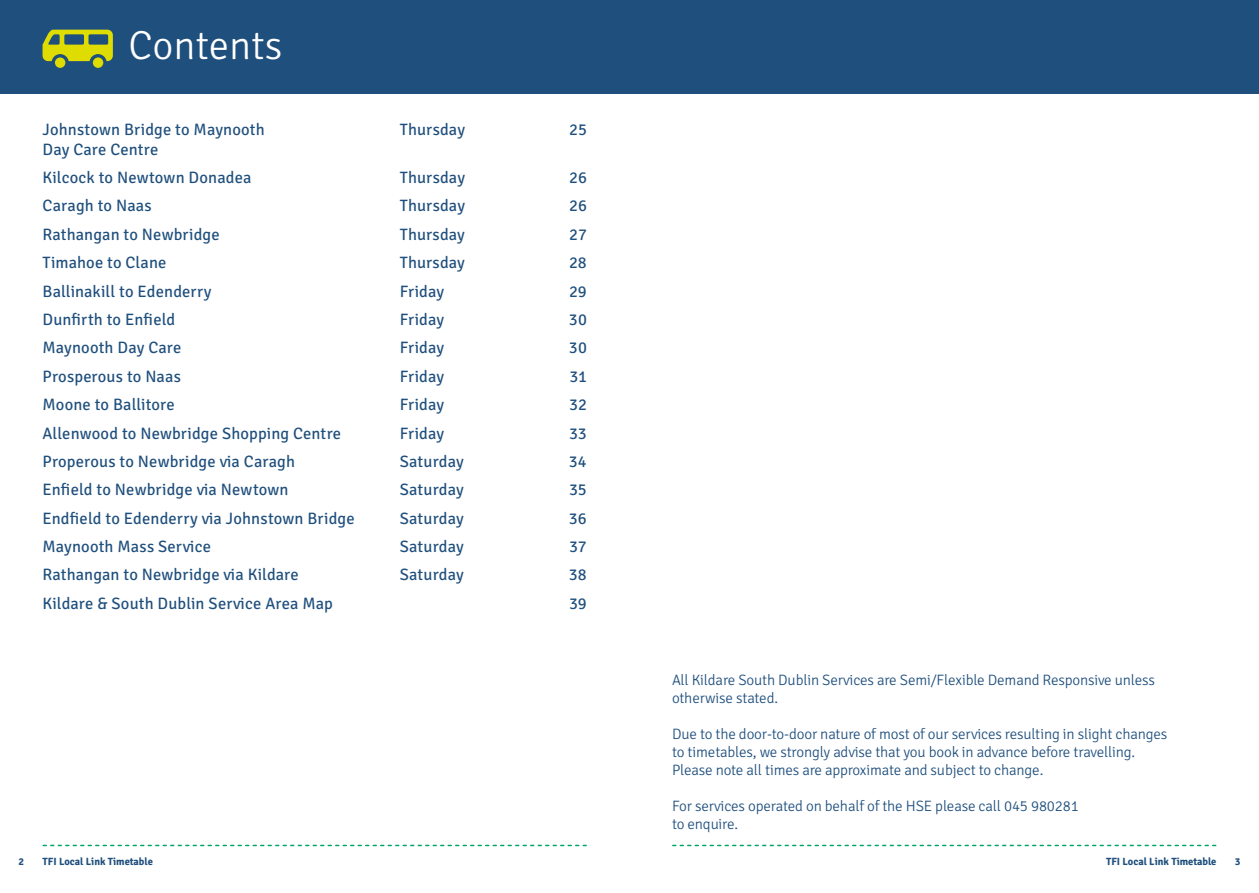
<style>
.page{position:relative;width:1259px;height:893px;background:#fff}
.page>*{position:absolute;margin:0;border:0;box-sizing:border-box;transform-origin:0 0}
.t1{font:300 40.5px "Signika";color:#fff}
.t2{font:16.5px/19.8px "Signika";letter-spacing:.005em;color:#1f4f7d}
.t3{font:300 15px/18px "Signika";letter-spacing:-.01em;color:#1f4f7d}
.t4{font:700 10.5px "Signika";color:#1f4f7d}
</style>
<div class="page">
<div style="left:0;top:0;width:1259px;height:94px;background:#1f4f7d"></div>
<svg style="left:43px;top:845px;width:543px;height:1px"></svg>
<svg style="left:673px;top:845px;width:542px;height:1px"></svg>
<svg style="left:43px;top:30px;width:70px;height:31px"></svg>
<div style="left:93px;top:57px;width:10px;height:11px;background:#dedc00;border-radius:50%"></div>
<div style="left:55px;top:57px;width:10px;height:11px;background:#dedc00;border-radius:50%"></div>
<h1 class="t1" style="left:128px;top:17px;width:155px">Contents</h1>
<p class="t2" style="left:43px;top:118px;width:224px">Johnstown Bridge to Maynooth<br>Day Care Centre</p>
<p class="t2" style="left:400px;top:118px;width:67px">Thursday</p>
<p class="t2" style="left:569px;top:118px;width:19px">25</p>
<p class="t2" style="left:43px;top:166px;width:210px">Kilcock to Newtown Donadea</p>
<p class="t2" style="left:400px;top:166px;width:67px">Thursday</p>
<p class="t2" style="left:569px;top:166px;width:19px">26</p>
<p class="t2" style="left:43px;top:195px;width:111px">Caragh to Naas</p>
<p class="t2" style="left:400px;top:195px;width:67px">Thursday</p>
<p class="t2" style="left:569px;top:195px;width:19px">26</p>
<p class="t2" style="left:42px;top:223px;width:179px">Rathangan to Newbridge</p>
<p class="t2" style="left:400px;top:223px;width:67px">Thursday</p>
<p class="t2" style="left:569px;top:223px;width:19px">27</p>
<p class="t2" style="left:42px;top:252px;width:125px">Timahoe to Clane</p>
<p class="t2" style="left:400px;top:252px;width:67px">Thursday</p>
<p class="t2" style="left:569px;top:252px;width:19px">28</p>
<p class="t2" style="left:42px;top:280px;width:170px">Ballinakill to Edenderry</p>
<p class="t2" style="left:400px;top:280px;width:46px">Friday</p>
<p class="t2" style="left:569px;top:280px;width:19px">29</p>
<p class="t2" style="left:42px;top:308px;width:134px">Dunfirth to Enfield</p>
<p class="t2" style="left:400px;top:308px;width:46px">Friday</p>
<p class="t2" style="left:569px;top:308px;width:19px">30</p>
<p class="t2" style="left:42px;top:337px;width:140px">Maynooth Day Care</p>
<p class="t2" style="left:400px;top:337px;width:46px">Friday</p>
<p class="t2" style="left:569px;top:337px;width:19px">30</p>
<p class="t2" style="left:42px;top:365px;width:140px">Prosperous to Naas</p>
<p class="t2" style="left:400px;top:365px;width:46px">Friday</p>
<p class="t2" style="left:569px;top:365px;width:19px">31</p>
<p class="t2" style="left:42px;top:394px;width:134px">Moone to Ballitore</p>
<p class="t2" style="left:400px;top:394px;width:46px">Friday</p>
<p class="t2" style="left:569px;top:394px;width:19px">32</p>
<p class="t2" style="left:42px;top:422px;width:300px">Allenwood to Newbridge Shopping Centre</p>
<p class="t2" style="left:400px;top:422px;width:46px">Friday</p>
<p class="t2" style="left:569px;top:422px;width:19px">33</p>
<p class="t2" style="left:42px;top:450px;width:254px">Properous to Newbridge via Caragh</p>
<p class="t2" style="left:400px;top:450px;width:65px">Saturday</p>
<p class="t2" style="left:569px;top:450px;width:20px">34</p>
<p class="t2" style="left:42px;top:479px;width:247px">Enfield to Newbridge via Newtown</p>
<p class="t2" style="left:400px;top:479px;width:65px">Saturday</p>
<p class="t2" style="left:569px;top:479px;width:19px">35</p>
<p class="t2" style="left:42px;top:507px;width:314px">Endfield to Edenderry via Johnstown Bridge</p>
<p class="t2" style="left:400px;top:507px;width:65px">Saturday</p>
<p class="t2" style="left:569px;top:507px;width:19px">36</p>
<p class="t2" style="left:42px;top:536px;width:170px">Maynooth Mass Service</p>
<p class="t2" style="left:400px;top:536px;width:65px">Saturday</p>
<p class="t2" style="left:569px;top:536px;width:19px">37</p>
<p class="t2" style="left:42px;top:564px;width:258px">Rathangan to Newbridge via Kildare</p>
<p class="t2" style="left:400px;top:564px;width:65px">Saturday</p>
<p class="t2" style="left:569px;top:564px;width:19px">38</p>
<p class="t2" style="left:42px;top:592px;width:292px">Kildare &amp; South Dublin Service Area Map</p>
<p class="t2" style="left:569px;top:592px;width:19px">39</p>
<p class="t3" style="left:672px;top:670px;width:484px">All Kildare South Dublin Services are Semi/Flexible Demand Responsive unless otherwise stated.</p>
<p class="t3" style="left:672px;top:724px;width:497px">Due to the door-to-door nature of most of our services resulting in slight changes to timetables, we strongly advise that you book in advance before travelling.<br>Please note all times are approximate and subject to change.</p>
<p class="t3" style="left:672px;top:796px;width:408px">For services operated on behalf of the HSE please call 045 980281 to enquire.</p>
<p class="t4" style="left:18px;top:853px;width:7px">2</p>
<p class="t4" style="left:43px;top:853px;width:112px">TFI Local Link Timetable</p>
<p class="t4" style="left:1106px;top:853px;width:112px">TFI Local Link Timetable</p>
<p class="t4" style="left:1234px;top:853px;width:7px">3</p>
</div>
